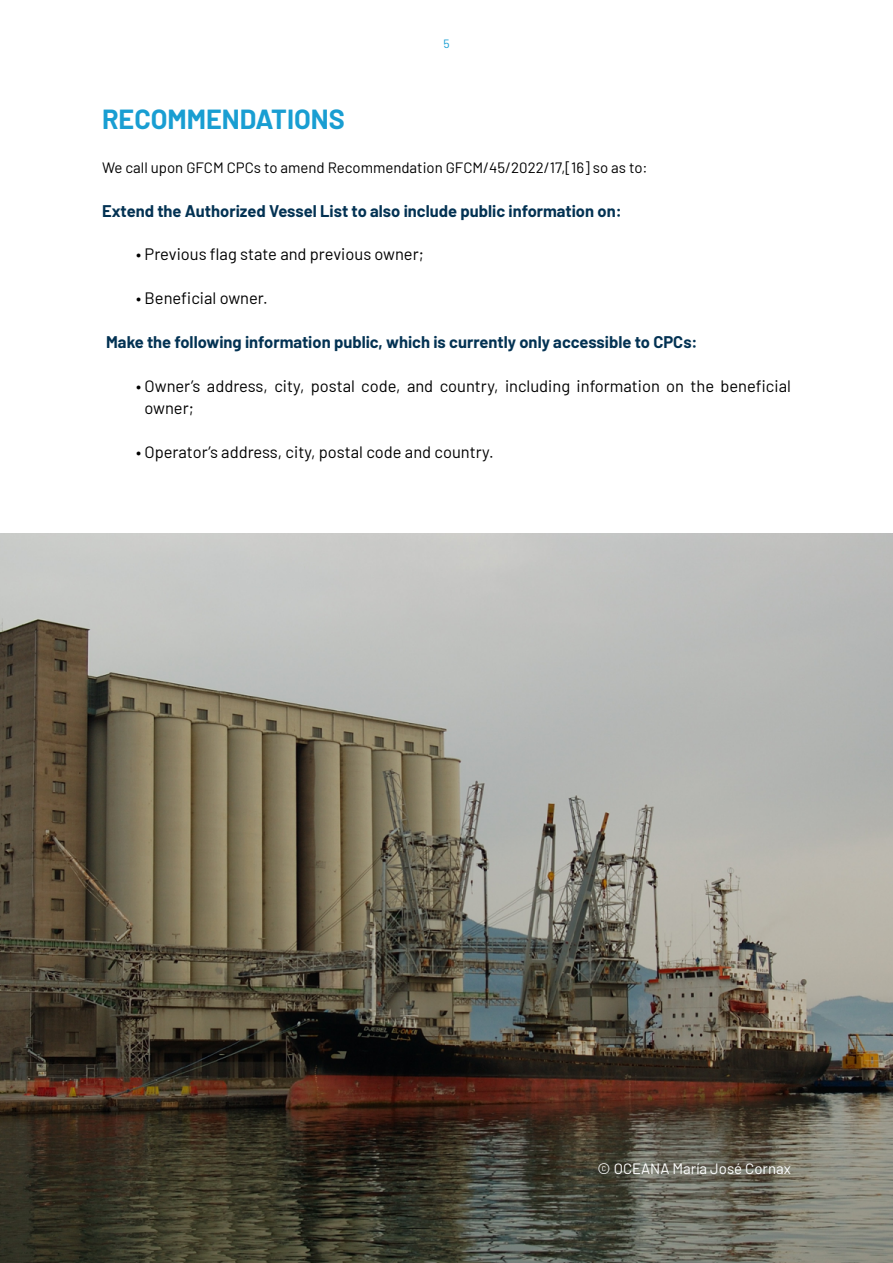
<style>
.page{position:relative;width:893px;height:1263px;background:#fff}
.page>*{position:absolute;margin:0;border:0;box-sizing:border-box;transform-origin:0 0}
.t1{font:700 27px "Barlow";color:#199ed2}
.t2{font:16.5px/22.5px "Barlow";color:#000}
.t3{font:700 16.5px "Barlow";color:#033253}
.t4{font:15px "Barlow";color:#000}
.t5{font:15px "Barlow";color:#fff}
.t6{font:12px "Barlow";color:#199ed2}
</style>
<div class="page">
<img style="left:0;top:534px;width:893px;height:729px">
<p class="t6" style="left:443px;top:35px;width:8px">5</p>
<h1 class="t1" style="left:102px;top:99px;width:244px">RECOMMENDATIONS</h1>
<p class="t4" style="left:102px;top:157px;width:547px">We call upon GFCM CPCs to amend Recommendation GFCM/45/2022/17,[16] so as to:</p>
<p class="t3" style="left:102px;top:198px;width:521px">Extend the Authorized Vessel List to also include public information on:</p>
<p class="t2" style="left:136px;top:242px;width:289px">• Previous flag state and previous owner;</p>
<p class="t2" style="left:136px;top:286px;width:133px">• Beneficial owner.</p>
<p class="t3" style="left:106px;top:330px;width:593px">Make the following information public, which is currently only accessible to CPCs:</p>
<p class="t2" style="left:145px;top:373px;width:648px;text-indent:-8px">• Owner’s address, city, postal code, and country, including information on the beneficial owner;</p>
<p class="t2" style="left:136px;top:439px;width:359px">• Operator’s address, city, postal code and country.</p>
<p class="t5" style="left:598px;top:1157px;width:195px">© OCEANA María José Cornax</p>
</div>
